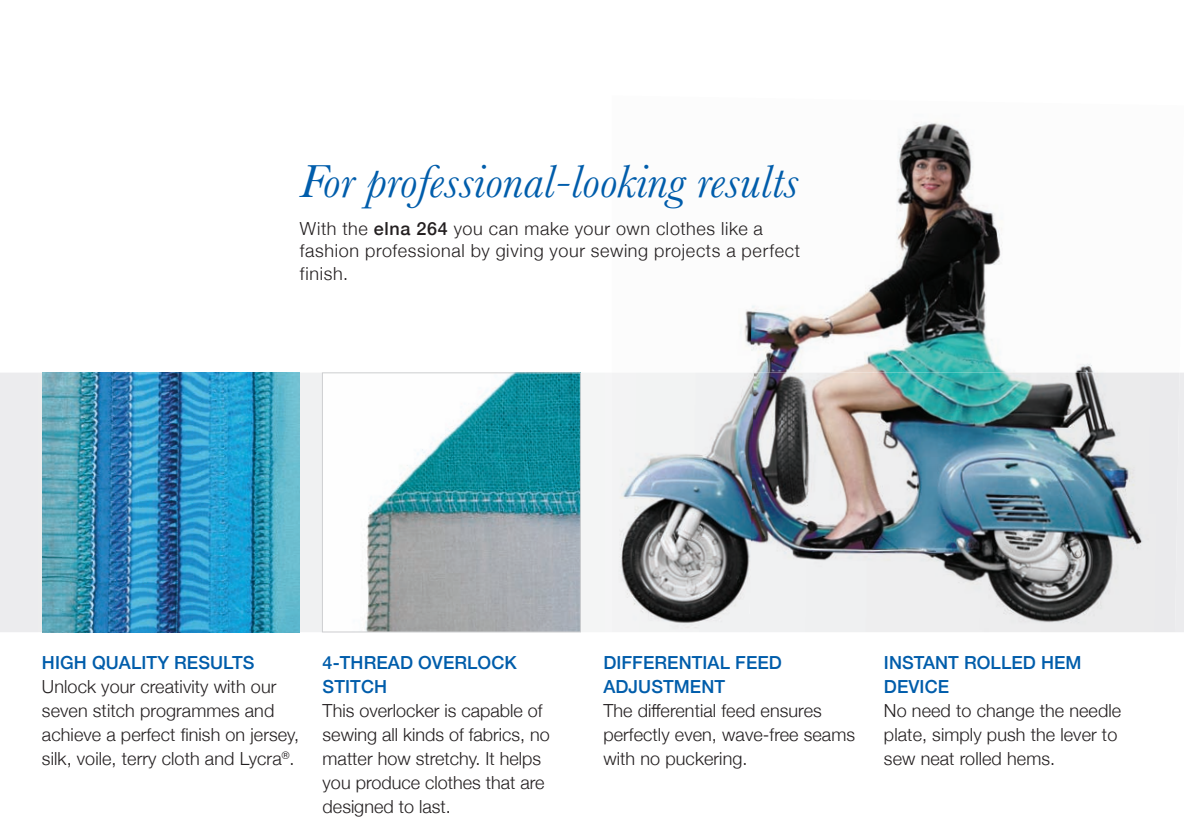
<style>
.page{position:relative;width:1184px;height:836px;background:#fff}
.page>*{position:absolute;margin:0;border:0;box-sizing:border-box;transform-origin:0 0}
.t1{font:italic 48px "Baskerville";color:#015dab}
.t2{font:300 18px/24px "Helvetica Neue";letter-spacing:.005em;color:#231f20}
.t3{font:300 18px/22.8px "Helvetica Neue";letter-spacing:.035em;color:#231f20}
.t4{font:500 18px/24px "Helvetica Neue";letter-spacing:.005em;color:#015dab}
.s1{font-weight:500}
</style>
<div class="page">
<div style="left:0;top:373px;width:1184px;height:259px;background:#f0f1f2"></div>
<img style="left:42px;top:372px;width:258px;height:260px">
<img style="left:324px;top:374px;width:255px;height:256px">
<div style="left:322px;top:372px;width:259px;height:260px;border:1px solid #cdced0"></div>
<img style="left:755px;top:122px;width:340px;height:250px">
<img style="left:612px;top:305px;width:143px;height:327px">
<img style="left:749px;top:372px;width:430px;height:260px">
<h1 class="t1" style="left:300px;top:150px;width:500px">For professional-looking results</h1>
<p class="t3" style="left:300px;top:216px;width:502px">With the <span class="s1">elna 264</span> you can make your own clothes like a fashion professional by giving your sewing projects a perfect finish.</p>
<p class="t4" style="left:42px;top:649px;width:214px">HIGH QUALITY RESULTS</p>
<p class="t2" style="left:42px;top:673px;width:259px">Unlock your creativity with our seven stitch programmes and achieve a perfect finish on jersey, silk, voile, terry cloth and Lycra<sup>®</sup>.</p>
<p class="t4" style="left:323px;top:649px;width:196px">4-THREAD OVERLOCK<br>STITCH</p>
<p class="t2" style="left:323px;top:697px;width:229px">This overlocker is capable of sewing all kinds of fabrics, no matter how stretchy. It helps you produce clothes that are designed to last.</p>
<p class="t4" style="left:603px;top:649px;width:180px">DIFFERENTIAL FEED<br>ADJUSTMENT</p>
<p class="t2" style="left:603px;top:697px;width:253px">The differential feed ensures perfectly even, wave-free seams with no puckering.</p>
<p class="t4" style="left:884px;top:649px;width:199px">INSTANT ROLLED HEM<br>DEVICE</p>
<p class="t2" style="left:884px;top:697px;width:239px">No need to change the needle plate, simply push the lever to sew neat rolled hems.</p>
</div>
